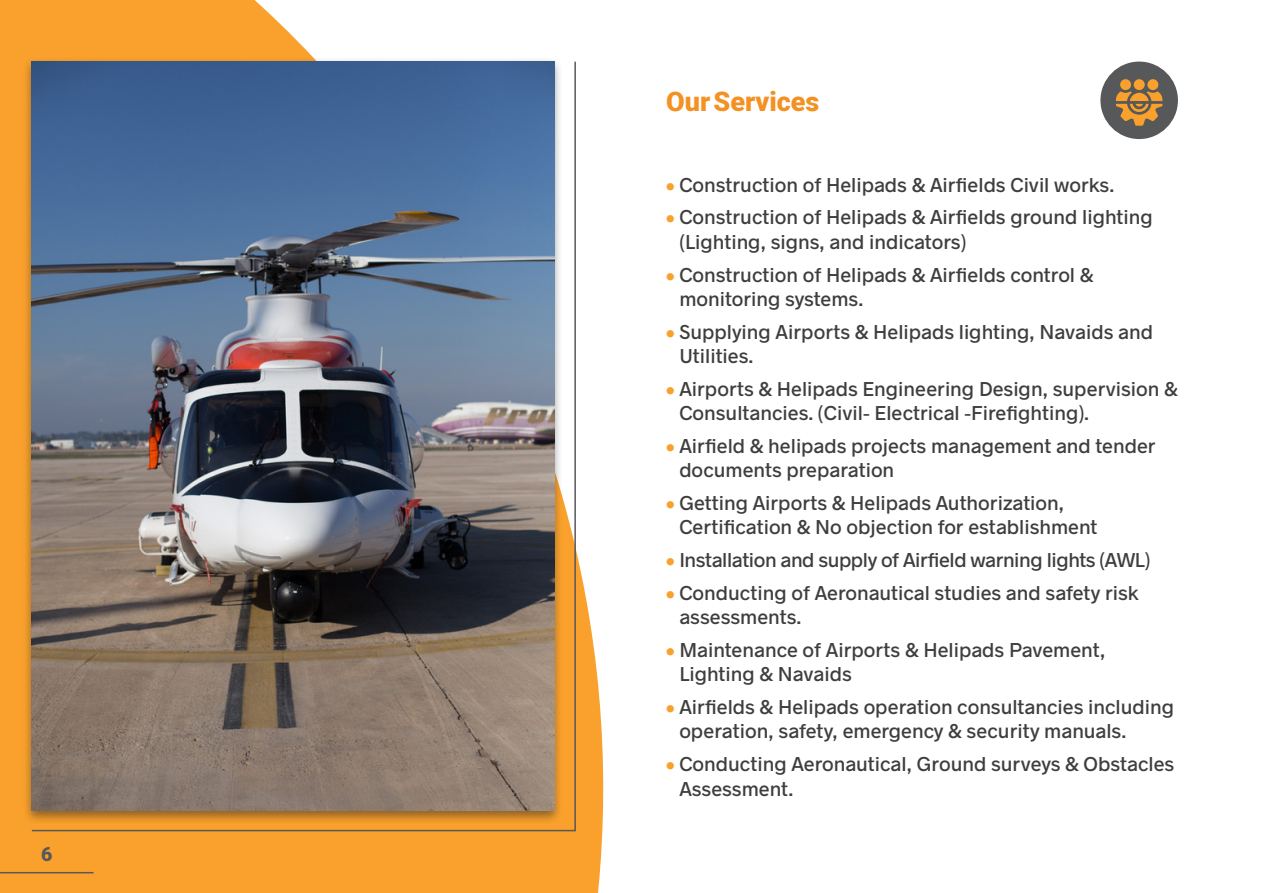
<style>
.page{position:relative;width:1263px;height:893px;background:#fff}
.page>*{position:absolute;margin:0;border:0;box-sizing:border-box;transform-origin:0 0}
.t1{font:900 27px "Dima Moalem";color:#f39223}
.t2{font:500 20.25px/24.3px "Radnika";color:#3e3e3f}
.t3{font:500 20.25px "Radnika";letter-spacing:-.02em;color:#3e3e3f}
.t4{font:900 19.5px "Dima Moalem";color:#57585a}
.s1{color:#f9a12c}
</style>
<div class="page">
<svg style="left:0;top:0;width:604px;height:893px;fill:#f9a12c"></svg>
<svg style="left:30px;top:60px;width:547px;height:772px"></svg>
<div style="left:23px;top:57px;width:540px;height:767px;background:#231f20;opacity:.5"></div>
<img style="left:32px;top:62px;width:522px;height:749px">
<div style="left:1100px;top:62px;width:78px;height:77px;background:#57585a;border-radius:50%"></div>
<svg style="left:1116px;top:79px;width:46px;height:47px"></svg>
<hr style="left:0;top:872px;width:94px;height:1px;background:#57585a">
<p class="t4" style="left:41px;top:842px;width:13px">6</p>
<p class="t1" style="left:666px;top:86px;width:155px">Our Services</p>
<p class="t2" style="left:666px;top:171px;width:449px"><span class="s1">•</span> Construction of Helipads &amp; Airfields Civil works.</p>
<p class="t2" style="left:679px;top:204px;width:475px;text-indent:-13px"><span class="s1">•</span> Construction of Helipads &amp; Airfields ground lighting (Lighting, signs, and indicators)</p>
<p class="t2" style="left:679px;top:261px;width:416px;text-indent:-13px"><span class="s1">•</span> Construction of Helipads &amp; Airfields control &amp; monitoring systems.</p>
<p class="t2" style="left:679px;top:318px;width:475px;text-indent:-13px"><span class="s1">•</span> Supplying Airports &amp; Helipads lighting, Navaids and<br>Utilities.</p>
<p class="t2" style="left:679px;top:375px;width:500px;text-indent:-13px"><span class="s1">•</span> Airports &amp; Helipads Engineering Design, supervision &amp;<br>Consultancies. (Civil- Electrical -Firefighting).</p>
<p class="t2" style="left:679px;top:433px;width:478px;text-indent:-13px"><span class="s1">•</span> Airfield &amp; helipads projects management and tender documents preparation</p>
<p class="t2" style="left:679px;top:490px;width:420px;text-indent:-13px"><span class="s1">•</span> Getting Airports &amp; Helipads Authorization,<br>Certification &amp; No objection for establishment</p>
<p class="t3" style="left:666px;top:546px;width:486px"><span class="s1">•</span> Installation and supply of Airfield warning lights (AWL)</p>
<p class="t2" style="left:679px;top:580px;width:461px;text-indent:-13px"><span class="s1">•</span> Conducting of Aeronautical studies and safety risk assessments.</p>
<p class="t2" style="left:679px;top:637px;width:428px;text-indent:-13px"><span class="s1">•</span> Maintenance of Airports &amp; Helipads Pavement,<br>Lighting &amp; Navaids</p>
<p class="t2" style="left:679px;top:694px;width:496px;text-indent:-13px"><span class="s1">•</span> Airfields &amp; Helipads operation consultancies including operation, safety, emergency &amp; security manuals.</p>
<p class="t2" style="left:679px;top:751px;width:496px;text-indent:-13px"><span class="s1">•</span> Conducting Aeronautical, Ground surveys &amp; Obstacles<br>Assessment.</p>
</div>
